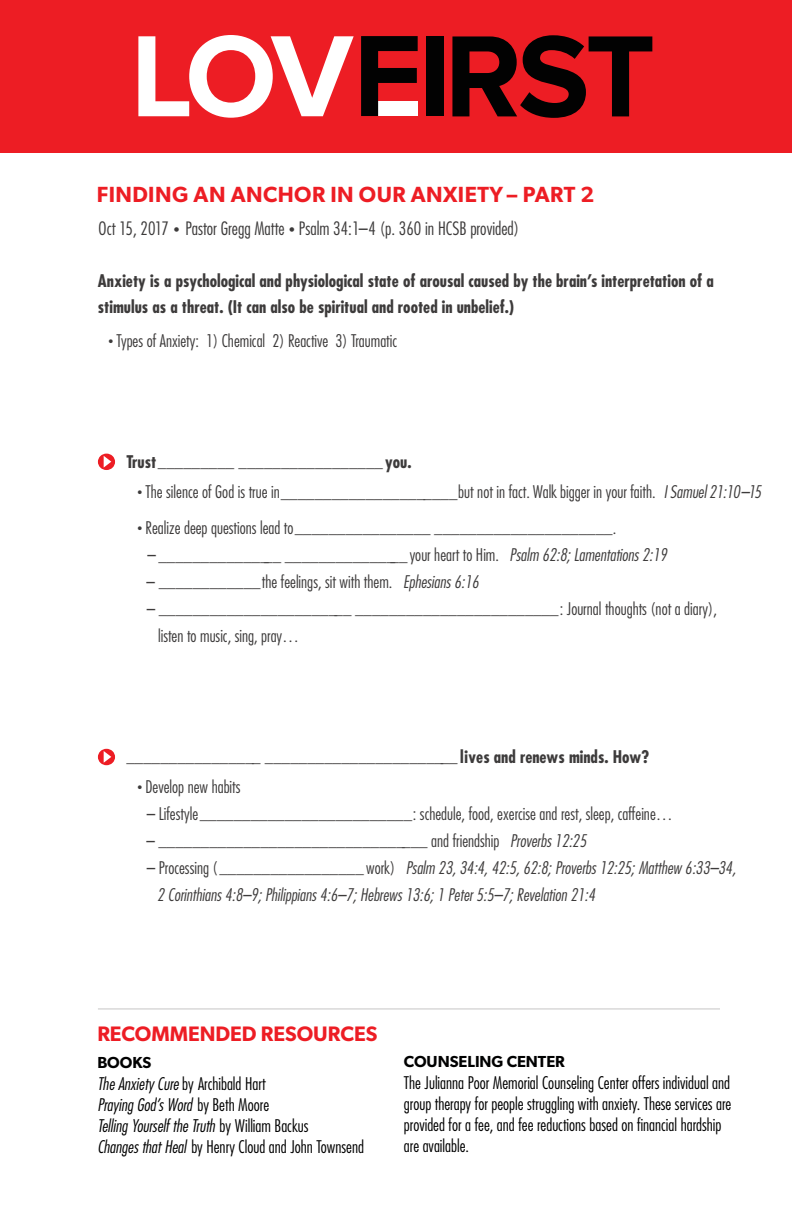
<style>
.page{position:relative;width:792px;height:1224px;background:#fff}
.page>*{position:absolute;margin:0;border:0;box-sizing:border-box;transform-origin:0 0}
.t1{font:600 22px "Gibson";letter-spacing:.02em;color:#ed1d24}
.t2{font:600 21px "Gibson";color:#ed1d24}
.t3{font:300 condensed 18px "Futura";color:#3d3b3b}
.t4{font:700 condensed 17px/26px "Futura";color:#3d3b3b}
.t5{font:300 condensed 17px/28px "Futura";color:#3d3b3b}
.t6{font:300 condensed 17px/21px "Futura";color:#000101}
.t7{font:italic 300 condensed 17px/27px "Futura";color:#3d3b3b}
.t8{font:italic 300 condensed 17px/21px "Futura";color:#000101}
.t9{font:600 16px "Gibson";color:#000101}
.s1{font-size:12px}
.s2{font-size:10px}
.s3{font-weight:700}
.s4{font-style:italic}
.s5{font-weight:300;font-size:10px}
.s6{font-weight:300}
.s7{font-weight:300;font-style:italic}
.s8{font-style:normal}
.s9{font-weight:700;font-style:normal}
</style>
<div class="page">
<div style="left:0;top:0;width:792px;height:153px;background:#ed1d24"></div>
<svg style="left:138px;top:35px;width:216px;height:83px"></svg>
<svg style="left:361px;top:36px;width:57px;height:80px"></svg>
<div style="left:426px;top:36px;width:17px;height:80px;background:#020202"></div>
<svg style="left:452px;top:35px;width:200px;height:83px"></svg>
<svg style="left:98px;top:454px;width:17px;height:16px"></svg>
<svg style="left:98px;top:749px;width:17px;height:16px"></svg>
<hr style="left:98px;top:1009px;width:622px;height:1px;background:#3d3b3b">
<p class="t1" style="left:97px;top:181px;width:499px">FINDING AN ANCHOR IN OUR ANXIETY – PART 2</p>
<p class="t3" style="left:99px;top:217px;width:422px">Oct 15, 2017 <span class="s1">•</span> Pastor Gregg Matte <span class="s1">•</span> Psalm 34:1–4 (p. 360 in HCSB provided)</p>
<p class="t4" style="left:98px;top:268px;width:617px">Anxiety is a psychological and physiological state of arousal caused by the brain’s interpretation of a stimulus as a threat. (It can also be spiritual and rooted in unbelief.)</p>
<p class="t5" style="left:109px;top:326px;width:290px"><span class="s2">•</span> Types of Anxiety: 1) Chemical 2) Reactive 3) Traumatic</p>
<p class="t4" style="left:126px;top:448px;width:287px">Trust _________ _________________you.</p>
<p class="t5" style="left:138px;top:477px;width:625px"><span class="s2">•</span> The silence of God is true in <span class="s3">_____________________</span> but not in fact. Walk bigger in your faith. <span class="s4">I Samuel 21:10–15</span></p>
<p class="t4" style="left:138px;top:514px;width:480px"><span class="s5">•</span> <span class="s6">Realize deep questions lead to</span> ________________ _____________________<span class="s6">.</span></p>
<p class="t4" style="left:147px;top:542px;width:521px"><span class="s6">–</span> _______________ _______________ <span class="s6">your heart to Him.</span> <span class="s7">Psalm 62:8; Lamentations 2:19</span></p>
<p class="t5" style="left:147px;top:567px;width:334px">– <span class="s3">____________</span>the feelings, sit with them. <span class="s4">Ephesians 6:16</span></p>
<p class="t5" style="left:158px;top:593px;width:560px;text-indent:-11px">– <span class="s3">_______________________ ________________________</span>: Journal thoughts (not a diary), listen to music, sing, pray…</p>
<p class="t4" style="left:126px;top:743px;width:524px">________________ _______________________ lives and renews minds. How?</p>
<p class="t5" style="left:138px;top:773px;width:104px"><span class="s2">•</span> Develop new habits</p>
<p class="t5" style="left:147px;top:800px;width:528px">– Lifestyle <span class="s3">_________________________</span>: schedule, food, exercise and rest, sleep, caffeine…</p>
<p class="t4" style="left:146px;top:827px;width:441px"><span class="s6">–</span> ________________________________ <span class="s6">and friendship</span> <span class="s7">Proverbs 12:25</span></p>
<p class="t7" style="left:157px;top:854px;width:580px;text-indent:-10px"><span class="s8">– Processing (</span><span class="s9">_________________</span> <span class="s8">work)</span> Psalm 23, 34:4, 42:5, 62:8; Proverbs 12:25; Matthew 6:33–34,<br>2 Corinthians 4:8–9; Philippians 4:6–7; Hebrews 13:6; 1 Peter 5:5–7; Revelation 21:4</p>
<p class="t2" style="left:97px;top:1021px;width:282px">RECOMMENDED RESOURCES</p>
<p class="t9" style="left:97px;top:1053px;width:55px">BOOKS</p>
<p class="t8" style="left:97px;top:1073px;width:268px">The Anxiety Cure <span class="s8">by Archibald Hart<br></span>Praying God’s Word <span class="s8">by Beth Moore<br></span>Telling Yourself the Truth <span class="s8">by William Backus<br></span>Changes that Heal <span class="s8">by Henry Cloud and John Townsend</span></p>
<p class="t9" style="left:404px;top:1052px;width:162px">COUNSELING CENTER</p>
<p class="t6" style="left:404px;top:1072px;width:329px">The Julianna Poor Memorial Counseling Center offers individual and group therapy for people struggling with anxiety. These services are provided for a fee, and fee reductions based on financial hardship are available.</p>
</div>
